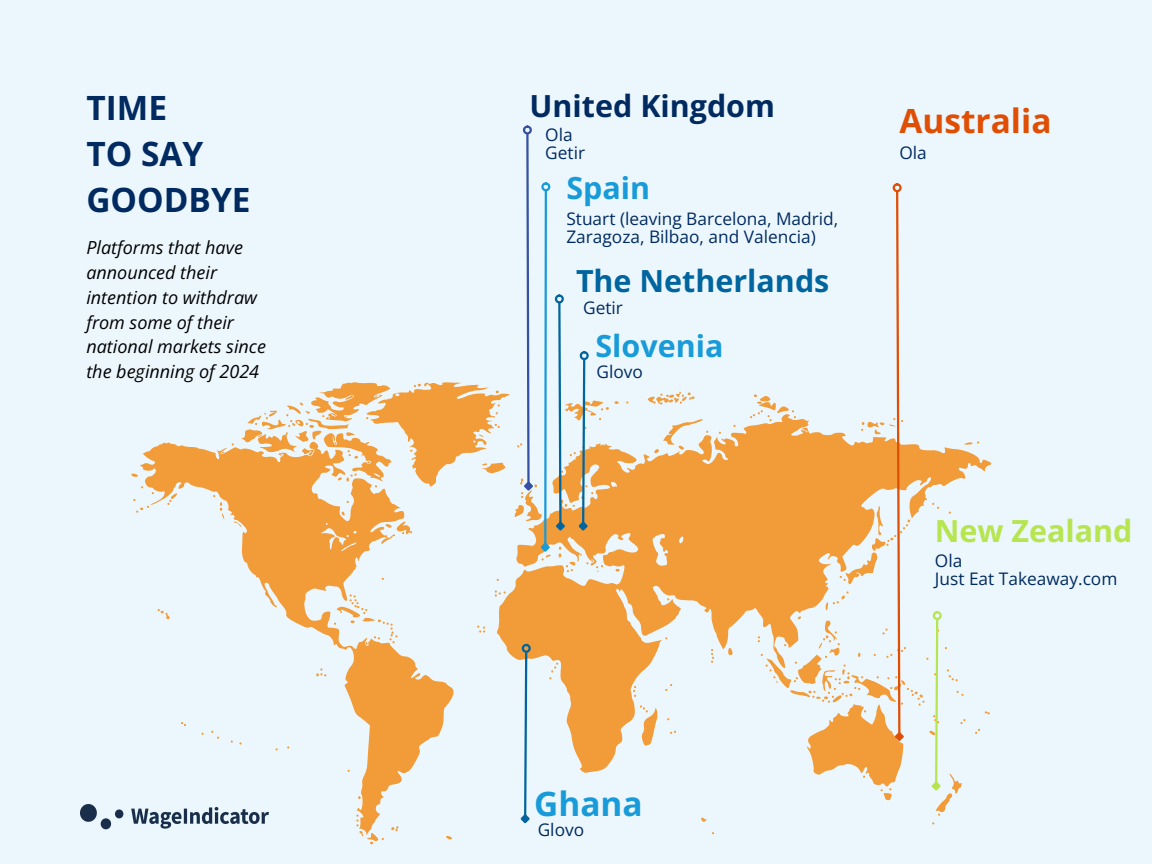
<style>
.page{position:relative;width:1152px;height:864px;background:#ecf7fd}
.page>*{position:absolute;margin:0;border:0;box-sizing:border-box;transform-origin:0 0}
.t1{font:700 33.45px/46.2px "Open Sans";color:#002a60}
.t2{font:700 33.45px "Open Sans";color:#e04e04}
.t3{font:700 33.45px "Open Sans";color:#189bd8}
.t4{font:700 30.45px "Open Sans";color:#00659e}
.t5{font:700 30.45px "Open Sans";color:#189bd8}
.t6{font:700 30.45px "Open Sans";color:#002a60}
.t7{font:700 30.45px "Open Sans";color:#b6e550}
.t8{font:italic 18px/24.8px "Open Sans";color:#000}
.t9{font:17.25px/18px "Open Sans";color:#002a60}
</style>
<div class="page">
<svg style="left:131px;top:382px;width:861px;height:462px"></svg>
<svg style="left:930px;top:617px;width:13px;height:176px"></svg>
<div style="left:933px;top:611px;width:9px;height:9px;border:2px solid #b6e550;border-radius:50%"></div>
<div style="left:523px;top:126px;width:9px;height:9px;border:2px solid #3651a2;border-radius:50%"></div>
<svg style="left:522px;top:132px;width:45px;height:422px"></svg>
<div style="left:555px;top:294px;width:9px;height:9px;border:2px solid #00659e;border-radius:50%"></div>
<svg style="left:519px;top:650px;width:13px;height:175px"></svg>
<div style="left:522px;top:644px;width:9px;height:9px;border:2px solid #00659e;border-radius:50%"></div>
<img style="left:80px;top:805px;width:188px;height:25px">
<svg style="left:893px;top:190px;width:13px;height:553px"></svg>
<div style="left:893px;top:183px;width:9px;height:9px;border:2px solid #e04e04;border-radius:50%"></div>
<svg style="left:577px;top:358px;width:13px;height:175px"></svg>
<div style="left:580px;top:351px;width:9px;height:9px;border:2px solid #00659e;border-radius:50%"></div>
<h2 class="t1" style="left:86px;top:84px;width:166px">TIME<br>TO SAY<br>GOODBYE</h2>
<p class="t8" style="left:86px;top:235px;width:181px">Platforms that have announced their intention to withdraw from some of their national markets since the beginning of 2024</p>
<p class="t6" style="left:530px;top:84px;width:247px">United Kingdom</p>
<p class="t2" style="left:899px;top:97px;width:154px">Australia</p>
<p class="t9" style="left:545px;top:125px;width:29px">Ola</p>
<h2 class="t9" style="left:545px;top:143px;width:41px">Getir</h2>
<p class="t9" style="left:899px;top:143px;width:29px">Ola</p>
<p class="t5" style="left:566px;top:167px;width:85px">Spain</p>
<p class="t9" style="left:566px;top:210px;width:273px">Stuart (leaving Barcelona, Madrid,<br>Zaragoza, Bilbao, and Valencia)</p>
<h2 class="t4" style="left:576px;top:260px;width:255px">The Netherlands</h2>
<h2 class="t9" style="left:583px;top:298px;width:41px">Getir</h2>
<p class="t5" style="left:596px;top:324px;width:129px">Slovenia</p>
<p class="t9" style="left:597px;top:362px;width:48px">Glovo</p>
<h2 class="t3" style="left:534px;top:781px;width:110px">Ghana</h2>
<h2 class="t9" style="left:538px;top:820px;width:48px">Glovo</h2>
<h2 class="t7" style="left:935px;top:510px;width:199px">New Zealand</h2>
<p class="t9" style="left:935px;top:552px;width:29px">Ola</p>
<p class="t9" style="left:935px;top:570px;width:184px">Just Eat Takeaway.com</p>
</div>
